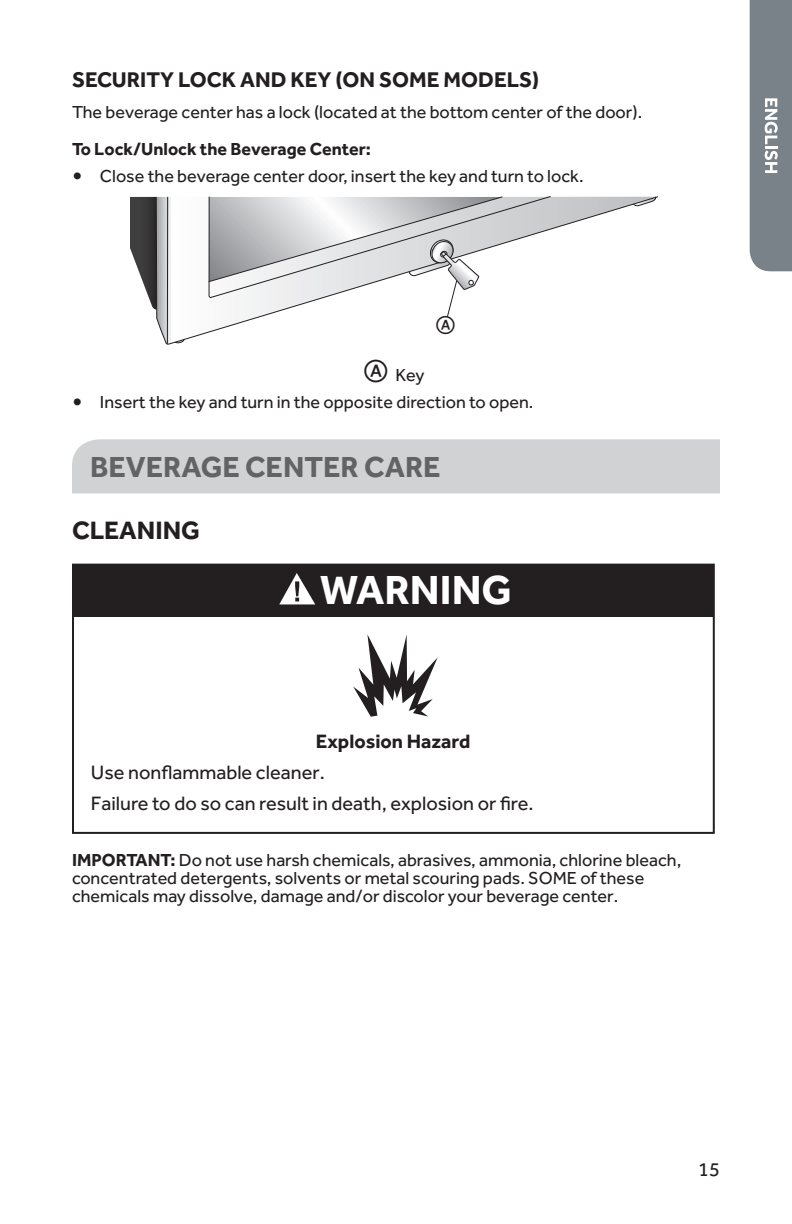
<style>
.page{position:relative;width:792px;height:1224px;background:#fff}
.page>*{position:absolute;margin:0;border:0;box-sizing:border-box;transform-origin:0 0}
.t1{font:700 42px "Effra";color:#fff}
.t2{font:700 30px "Effra";color:#636366}
.t3{font:700 26px "Effra";color:#231f20}
.t4{font:24px "LTC Circled Caps";color:#231f20}
.t5{font:700 22px "Effra";color:#231f20}
.t6{font:20px/31px "Effra";color:#231f20}
.t7{font:700 20px "Effra";color:#231f20}
.t8{font:18px/18px "Effra";color:#231f20}
.t9{font:700 18px "Effra";color:#231f20}
.s1{font-weight:700;font-size:24px}
.s2{font-family:"LTC Circled Caps";font-size:30px}
.s3{font-weight:700}
</style>
<div class="page">
<div style="left:750px;top:0;width:42px;height:271px;background:#798189"></div>
<svg style="left:130px;top:197px;width:25px;height:113px"></svg>
<svg style="left:155px;top:196px;width:503px;height:149px"></svg>
<hr style="left:167px;top:197px;width:1px;height:146px;background:#231f20">
<svg style="left:207px;top:196px;width:345px;height:122px"></svg>
<div style="left:72px;top:439px;width:648px;height:54px;background:#d1d2d4"></div>
<div style="left:72px;top:564px;width:643px;height:270px;border:2px solid #231f20"></div>
<div style="left:73px;top:565px;width:641px;height:51px;background:#231f20"></div>
<svg style="left:279px;top:573px;width:36px;height:31px"></svg>
<svg style="left:353px;top:634px;width:85px;height:83px"></svg>
<p class="t5" style="left:72px;top:66px;width:469px">SECURITY LOCK AND KEY (ON SOME MODELS)</p>
<p class="t8" style="left:72px;top:102px;width:572px">The beverage center has a lock (located at the bottom center of the door).</p>
<p class="t9" style="left:72px;top:138px;width:300px">To Lock/Unlock the Beverage Center:</p>
<p class="t8" style="left:72px;top:166px;width:513px"><span class="s1">•</span> Close the beverage center door, insert the key and turn to lock.</p>
<h3 class="t4" style="left:436px;top:311px;width:20px">a</h3>
<p class="t8" style="left:364px;top:366px;width:62px"><span class="s2">a</span> Key</p>
<p class="t8" style="left:72px;top:393px;width:463px"><span class="s1">•</span> Insert the key and turn in the opposite direction to open.</p>
<h2 class="t2" style="left:90px;top:448px;width:352px">BEVERAGE CENTER CARE</h2>
<h3 class="t3" style="left:72px;top:514px;width:129px">CLEANING</h3>
<h1 class="t1" style="left:320px;top:564px;width:193px">WARNING</h1>
<p class="t7" style="left:316px;top:730px;width:156px">Explosion Hazard</p>
<p class="t6" style="left:91px;top:757px;width:444px">Use nonflammable cleaner.<br>Failure to do so can result in death, explosion or fire.</p>
<p class="t8" style="left:72px;top:850px;width:611px"><span class="s3">IMPORTANT:</span> Do not use harsh chemicals, abrasives, ammonia, chlorine bleach, concentrated detergents, solvents or metal scouring pads. SOME of these chemicals may dissolve, damage and/or discolor your beverage center.</p>
<p class="t6" style="left:698px;top:1153px;width:23px">15</p>
</div>
